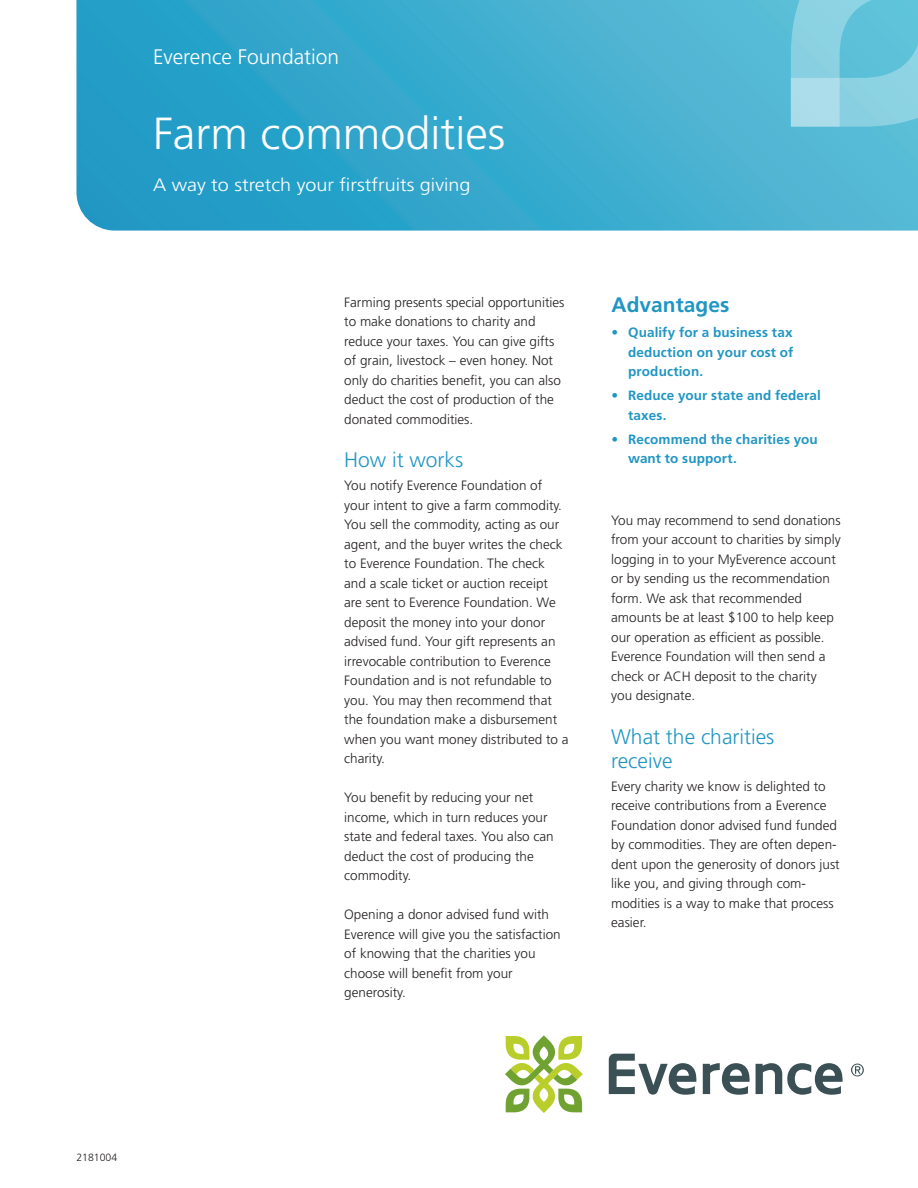
<style>
.page{position:relative;width:918px;height:1188px;background:#fff}
.page>*{position:absolute;margin:0;border:0;box-sizing:border-box;transform-origin:0 0}
.Headline_30_32{font:300 45px "Frutiger LT Std";color:#fff}
.Subhead2_14_16{font:300 21px/24px "Frutiger LT Std";color:#2196c3}
.Subhead1_14_16{font:300 21px "Frutiger LT Std";color:#fff}
.Subhead2_14_16-2{font:700 21px "Frutiger LT Std";color:#2196c3}
.Description_line_12{font:300 18px "Frutiger LT Std";color:#fff;scale:1.1 1}
.Body_text_9_13_Fruti{font:300 13.5px/19.5px "Frutiger LT Std";color:#231f20}
.t1{font:700 13.5px/19.5px "Frutiger LT Std";letter-spacing:.01em;color:#2196c3}
.Registry_number_7_8{font:300 10.5px "Frutiger LT Std";color:#231f20}
</style>
<div class="page">
<svg style="left:76px;top:0;width:842px;height:231px;background:#3aaacd"></svg>
<svg style="left:791px;top:0;width:127px;height:127px;background:#7fcde0"></svg>
<svg style="left:756px;top:1063px;width:87px;height:32px"></svg>
<svg style="left:703px;top:1063px;width:47px;height:32px"></svg>
<svg style="left:609px;top:1054px;width:87px;height:41px"></svg>
<svg style="left:505px;top:1035px;width:78px;height:78px"></svg>
<svg style="left:851px;top:1064px;width:13px;height:12px"></svg>
<p class="Subhead1_14_16" style="left:153px;top:45px;width:188px">Everence Foundation</p>
<p class="Headline_30_32" style="left:153px;top:108px;width:354px">Farm commodities</p>
<p class="Description_line_12" style="left:153px;top:175px;width:290px">A way to stretch your firstfruits giving</p>
<p class="Body_text_9_13_Fruti" style="left:344px;top:292px;width:222px">Farming presents special opportunities to make donations to charity and reduce your taxes. You can give gifts of grain, livestock – even honey. Not only do charities benefit, you can also deduct the cost of production of the donated commodities.</p>
<p class="Subhead2_14_16" style="left:344px;top:448px;width:121px">How it works</p>
<p class="Body_text_9_13_Fruti" style="left:344px;top:476px;width:226px">You notify Everence Foundation of your intent to give a farm commodity.<br>You sell the commodity, acting as our agent, and the buyer writes the check to Everence Foundation. The check and a scale ticket or auction receipt are sent to Everence Foundation. We deposit the money into your donor advised fund. Your gift represents an irrevocable contribution to Everence Foundation and is not refundable to you. You may then recommend that the foundation make a disbursement when you want money distributed to a charity.</p>
<p class="Body_text_9_13_Fruti" style="left:344px;top:788px;width:211px">You benefit by reducing your net income, which in turn reduces your state and federal taxes. You also can deduct the cost of producing the commodity.</p>
<p class="Body_text_9_13_Fruti" style="left:344px;top:905px;width:218px">Opening a donor advised fund with<br>Everence will give you the satisfaction of knowing that the charities you choose will benefit from your generosity.</p>
<p class="Subhead2_14_16-2" style="left:612px;top:293px;width:119px">Advantages</p>
<p class="t1" style="left:628px;top:323px;width:167px;text-align:justify;text-indent:-16px">• Qualify for a business tax deduction on your cost of production.</p>
<p class="t1" style="left:628px;top:386px;width:194px;text-indent:-16px">• Reduce your state and federal taxes.</p>
<p class="t1" style="left:628px;top:430px;width:191px;text-indent:-16px">• Recommend the charities you want to support.</p>
<p class="Body_text_9_13_Fruti" style="left:611px;top:511px;width:231px">You may recommend to send donations from your account to charities by simply logging in to your MyEverence account or by sending us the recommendation form. We ask that recommended amounts be at least $100 to help keep our operation as efficient as possible.<br>Everence Foundation will then send a check or ACH deposit to the charity you designate.</p>
<p class="Subhead2_14_16" style="left:611px;top:725px;width:165px">What the charities receive</p>
<p class="Body_text_9_13_Fruti" style="left:611px;top:777px;width:216px">Every charity we know is delighted to</p>
<p class="Body_text_9_13_Fruti" style="left:611px;top:796px;width:230px">receive contributions from a Everence Foundation donor advised fund funded by commodities. They are often depen&shy;dent upon the generosity of donors just like you, and giving through com&shy;modities is a way to make that process easier.</p>
<p class="Registry_number_7_8" style="left:76px;top:1151px;width:42px">2181004</p>
</div>
